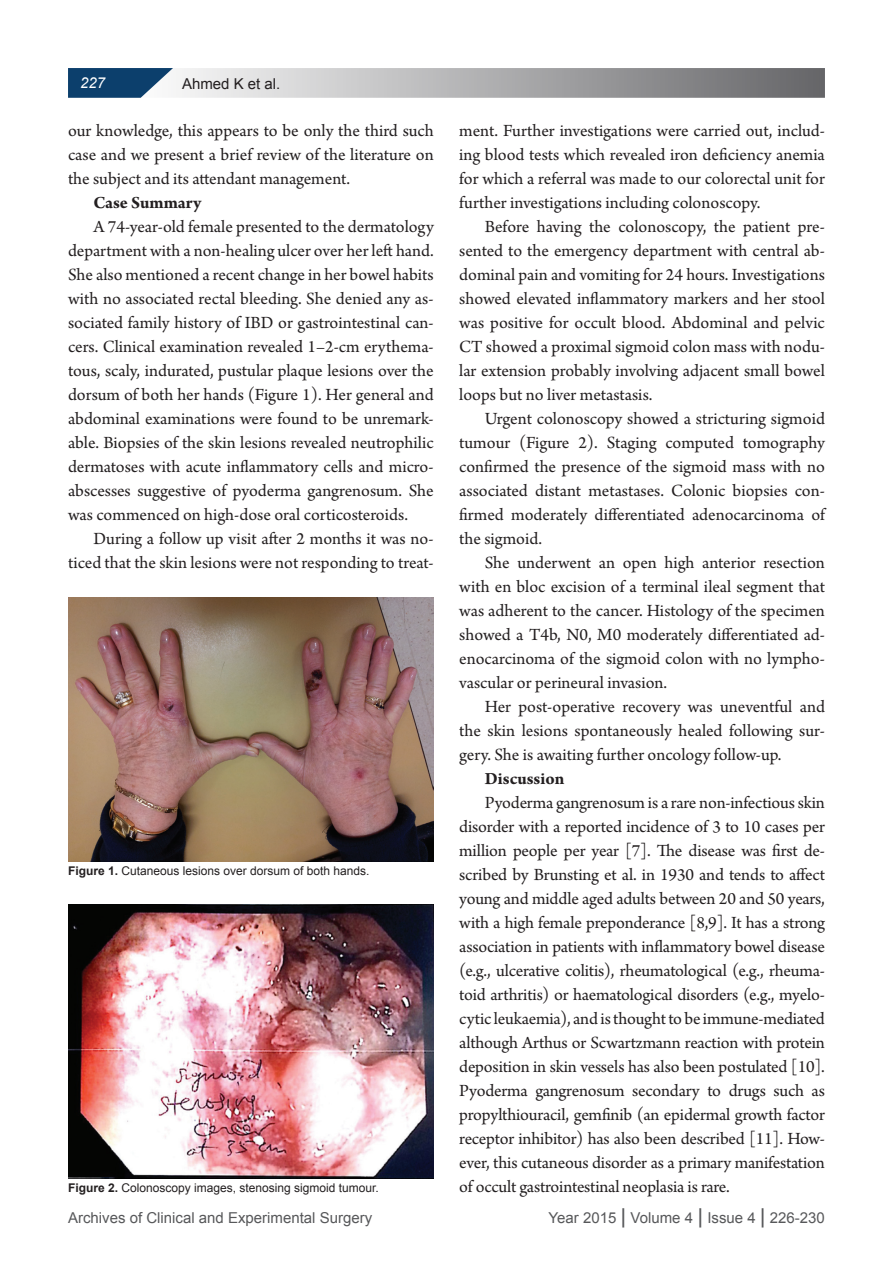
<style>
.page{position:relative;width:893px;height:1263px;background:#fff}
.page>*{position:absolute;margin:0;border:0;box-sizing:border-box;transform-origin:0 0}
.BABA{font:18px/24px "Arno Pro";color:#231f20;text-align:justify}
.BABA-2{font:700 18px "Arno Pro";color:#231f20}
.BABA-3{font:15px "Arial";color:#57585a}
.Paragraph_Style7{font:15px "Arial";color:#231f20}
.Paragraph_Style7-2{font:italic 15px "Arial";color:#fff}
.FGC{font:12px "Arial";color:#231f20}
.s1{font-weight:700}
.s2{font-size:20.55px}
</style>
<div class="page">
<img style="left:68px;top:598px;width:366px;height:264px">
<img style="left:68px;top:904px;width:366px;height:275px">
<svg style="left:68px;top:68px;width:757px;height:30px;background:#9ca2a9"></svg>
<p class="Paragraph_Style7-2" style="left:80px;top:73px;width:27px">227</p>
<p class="Paragraph_Style7" style="left:182px;top:73px;width:100px">Ahmed K et al.</p>
<p class="BABA" style="left:68px;top:119px;width:367px">our knowledge, this appears to be only the third such case and we present a brief review of the literature on the subject and its attendant management.</p>
<p class="BABA-2" style="left:94px;top:192px;width:109px">Case Summary</p>
<p class="BABA" style="left:68px;top:215px;width:367px;text-indent:26px">A 74-year-old female presented to the dermatology department with a non-healing ulcer over her left hand.<br>She also mentioned a recent change in her bowel habits with no associated rectal bleeding. She denied any as&shy;sociated family history of IBD or gastrointestinal can&shy;cers. Clinical examination revealed 1–2-cm erythema&shy;tous, scaly, indurated, pustular plaque lesions over the dorsum of both her hands (Figure 1). Her general and abdominal examinations were found to be unremark&shy;able. Biopsies of the skin lesions revealed neutrophilic dermatoses with acute inflammatory cells and micro&shy;abscesses suggestive of pyoderma gangrenosum. She was commenced on high-dose oral corticosteroids.</p>
<p class="BABA" style="left:68px;top:527px;width:367px;text-align:right">During a follow up visit after 2 months it was no&shy;ticed that the skin lesions were not responding to treat-</p>
<p class="FGC" style="left:68px;top:862px;width:303px"><span class="s1">Figure 1.</span> Cutaneous lesions over dorsum of both hands.</p>
<p class="FGC" style="left:68px;top:1179px;width:312px"><span class="s1">Figure 2.</span> Colonoscopy images, stenosing sigmoid tumour.</p>
<p class="BABA" style="left:459px;top:119px;width:367px">ment. Further investigations were carried out, includ&shy;ing blood tests which revealed iron deficiency anemia for which a referral was made to our colorectal unit for further investigations including colonoscopy.</p>
<p class="BABA" style="left:459px;top:215px;width:367px;text-indent:26px">Before having the colonoscopy, the patient pre&shy;sented to the emergency department with central ab&shy;dominal pain and vomiting for 24 hours. Investigations showed elevated inflammatory markers and her stool was positive for occult blood. Abdominal and pelvic CT showed a proximal sigmoid colon mass with nodu&shy;lar extension probably involving adjacent small bowel loops but no liver metastasis.</p>
<p class="BABA" style="left:459px;top:407px;width:367px;text-indent:26px">Urgent colonoscopy showed a stricturing sigmoid tumour (Figure 2). Staging computed tomography confirmed the presence of the sigmoid mass with no associated distant metastases. Colonic biopsies con&shy;firmed moderately differentiated adenocarcinoma of the sigmoid.</p>
<p class="BABA" style="left:459px;top:551px;width:367px;text-indent:26px">She underwent an open high anterior resection with en bloc excision of a terminal ileal segment that was adherent to the cancer. Histology of the specimen showed a T4b, N0, M0 moderately differentiated ad&shy;enocarcinoma of the sigmoid colon with no lympho&shy;vascular or perineural invasion.</p>
<p class="BABA" style="left:459px;top:695px;width:367px;text-indent:26px">Her post-operative recovery was uneventful and the skin lesions spontaneously healed following sur&shy;gery. She is awaiting further oncology follow-up.</p>
<p class="BABA-2" style="left:485px;top:768px;width:81px">Discussion</p>
<p class="BABA" style="left:459px;top:791px;width:367px;text-indent:26px">Pyoderma gangrenosum is a rare non-infectious skin disorder with a reported incidence of 3 to 10 cases per million people per year [7]. The disease was first de&shy;scribed by Brunsting et al. in 1930 and tends to affect young and middle aged adults between 20 and 50 years, with a high female preponderance [8,9]. It has a strong association in patients with inflammatory bowel disease (e.g., ulcerative colitis), rheumatological (e.g., rheuma&shy;toid arthritis) or haematological disorders (e.g., myelo&shy;cytic leukaemia), and is thought to be immune-mediated although Arthus or Scwartzmann reaction with protein deposition in skin vessels has also been postulated [10].<br>Pyoderma gangrenosum secondary to drugs such as propylthiouracil, gemfinib (an epidermal growth factor receptor inhibitor) has also been described [11]. How&shy;ever, this cutaneous disorder as a primary manifestation of occult gastrointestinal neoplasia is rare.</p>
<p class="BABA-3" style="left:68px;top:1208px;width:306px">Archives of Clinical and Experimental Surgery</p>
<p class="BABA-3" style="left:549px;top:1208px;width:278px">Year 2015 <span class="s2">|</span> Volume 4 <span class="s2">|</span> Issue 4 <span class="s2">|</span> 226-230</p>
</div>
